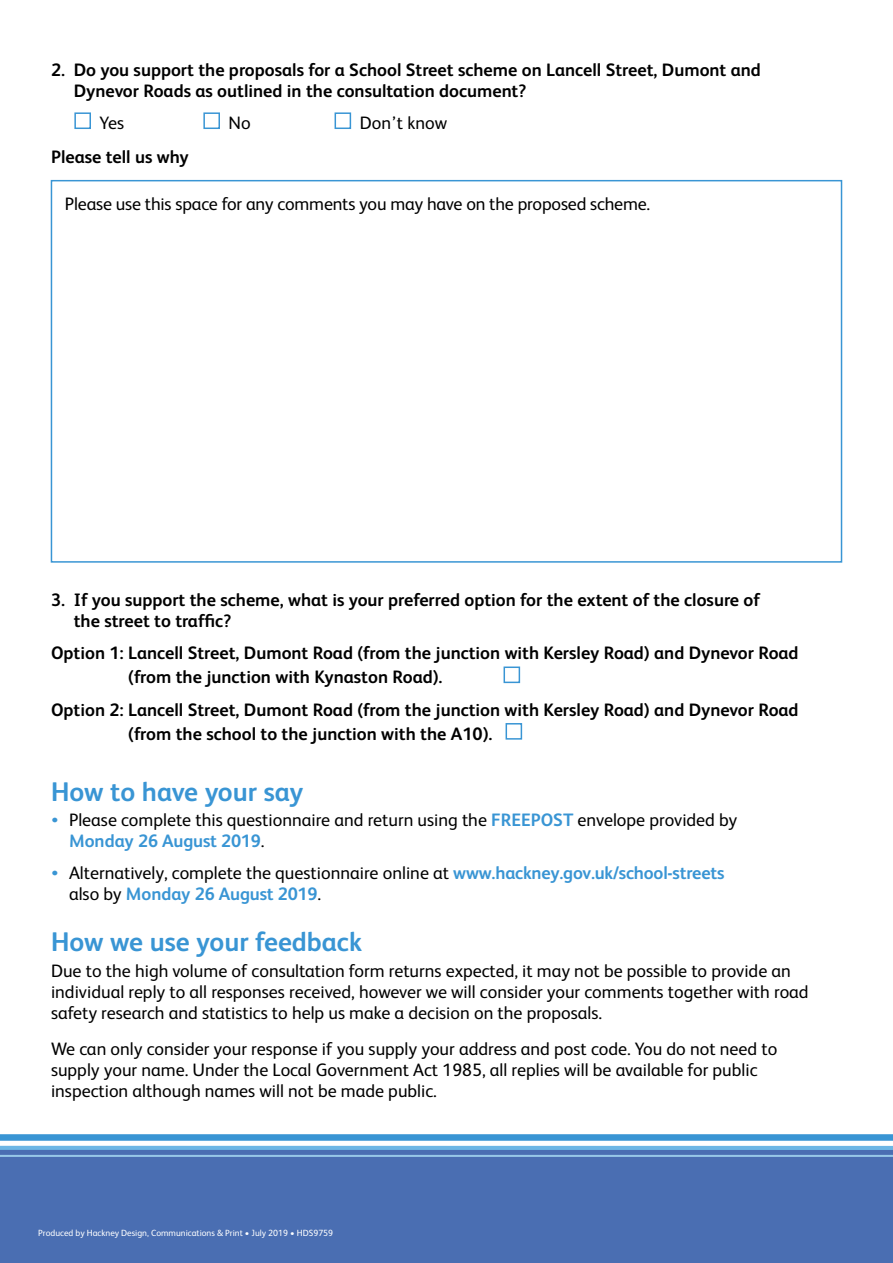
<style>
.page{position:relative;width:893px;height:1263px;background:#fff}
.page>*{position:absolute;margin:0;border:0;box-sizing:border-box;transform-origin:0 0}
.t1{font:700 27px "FS Albert";color:#3995d4}
.t2{font:18px/21px "FS Albert";color:#000}
.t3{font:700 18px/21px "FS Albert";color:#000}
.t4{font:9px "FS Albert";color:#fff}
.s1{font-size:15px;color:#3995d4}
.s2{font-weight:700;color:#3995d4}
</style>
<div class="page">
<div style="left:0;top:1147px;width:893px;height:116px;background:#4a6eb2"></div>
<svg style="left:0;top:1134px;width:893px;height:23px"></svg>
<div style="left:74px;top:112px;width:17px;height:17px;border:2px solid #3995d4"></div>
<div style="left:203px;top:112px;width:17px;height:17px;border:2px solid #3995d4"></div>
<div style="left:335px;top:112px;width:16px;height:17px;border:2px solid #3995d4"></div>
<div style="left:51px;top:180px;width:791px;height:383px;border:2px solid #3995d4"></div>
<div style="left:503px;top:666px;width:17px;height:17px;border:2px solid #3995d4"></div>
<div style="left:506px;top:723px;width:16px;height:17px;border:2px solid #3995d4"></div>
<p class="t3" style="left:74px;top:58px;width:689px;text-indent:-23px">2. Do you support the proposals for a School Street scheme on Lancell Street, Dumont and<br>Dynevor Roads as outlined in the consultation document?</p>
<p class="t2" style="left:100px;top:111px;width:26px">Yes</p>
<p class="t2" style="left:229px;top:111px;width:24px">No</p>
<p class="t2" style="left:360px;top:111px;width:89px">Don’t know</p>
<p class="t3" style="left:51px;top:145px;width:139px">Please tell us why</p>
<p class="t2" style="left:65px;top:192px;width:587px">Please use this space for any comments you may have on the proposed scheme.</p>
<p class="t3" style="left:74px;top:588px;width:688px;text-indent:-23px">3. If you support the scheme, what is your preferred option for the extent of the closure of the street to traffic?</p>
<p class="t3" style="left:128px;top:640px;width:672px;line-height:24px;text-indent:-77px">Option 1: Lancell Street, Dumont Road (from the junction with Kersley Road) and Dynevor Road (from the junction with Kynaston Road).</p>
<p class="t3" style="left:128px;top:697px;width:672px;line-height:24px;text-indent:-77px">Option 2: Lancell Street, Dumont Road (from the junction with Kersley Road) and Dynevor Road (from the school to the junction with the A10).</p>
<h1 class="t1" style="left:51px;top:773px;width:254px">How to have your say</h1>
<p class="t2" style="left:69px;top:809px;width:670px;text-indent:-18px"><span class="s1">•</span> Please complete this questionnaire and return using the <span class="s2">FREEPOST</span> envelope provided by<br><span class="s2">Monday 26 August 2019</span>.</p>
<p class="t2" style="left:69px;top:861px;width:657px;text-indent:-18px"><span class="s1">•</span> Alternatively, complete the questionnaire online at <span class="s2">www.hackney.gov.uk/school-streets </span>also by <span class="s2">Monday 26 August 2019</span>.</p>
<h1 class="t1" style="left:51px;top:924px;width:313px">How we use your feedback</h1>
<p class="t2" style="left:51px;top:959px;width:759px">Due to the high volume of consultation form returns expected, it may not be possible to provide an individual reply to all responses received, however we will consider your comments together with road safety research and statistics to help us make a decision on the proposals.</p>
<p class="t2" style="left:51px;top:1037px;width:728px">We can only consider your response if you supply your address and post code. You do not need to supply your name. Under the Local Government Act 1985, all replies will be available for public inspection although names will not be made public.</p>
<p class="t4" style="left:38px;top:1227px;width:296px">Produced by Hackney Design, Communications &amp; Print • July 2019 • HDS9759</p>
</div>
